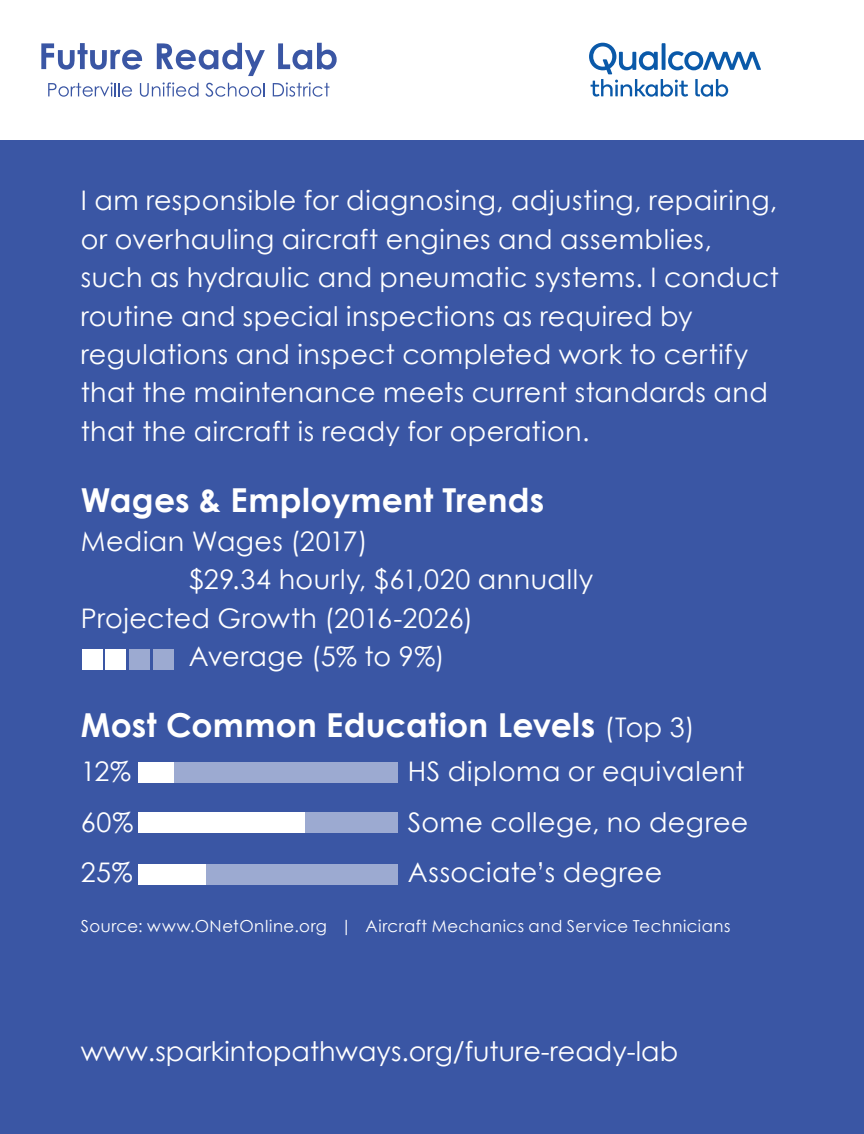
<style>
.page{position:relative;width:864px;height:1134px;background:#3a56a4}
.page>*{position:absolute;margin:0;border:0;box-sizing:border-box;transform-origin:0 0}
.t1{font:700 33px "Century Gothic";letter-spacing:.01em;color:#fff}
.t2{font:27px/38.4px "Century Gothic";letter-spacing:.015em;color:#fff}
.t3{font:27px "Century Gothic";letter-spacing:-.005em;color:#fff}
.t4{font:16.5px "Century Gothic";letter-spacing:.035em;color:#fff}
.s1{font-weight:400;font-size:27px}
</style>
<div class="page">
<div style="left:0;top:0;width:864px;height:140px;background:#fff"></div>
<svg style="left:589px;top:43px;width:172px;height:54px"></svg>
<svg style="left:41px;top:43px;width:101px;height:27px"></svg>
<svg style="left:157px;top:43px;width:108px;height:33px"></svg>
<svg style="left:278px;top:43px;width:59px;height:27px"></svg>
<svg style="left:48px;top:82px;width:84px;height:15px"></svg>
<svg style="left:140px;top:82px;width:59px;height:15px"></svg>
<svg style="left:205px;top:83px;width:60px;height:14px"></svg>
<svg style="left:273px;top:82px;width:56px;height:15px"></svg>
<div style="left:82px;top:649px;width:20px;height:21px;background:#fff"></div>
<div style="left:138px;top:762px;width:259px;height:21px;background:#9caad1"></div>
<div style="left:138px;top:812px;width:259px;height:21px;background:#9caad1"></div>
<div style="left:138px;top:865px;width:259px;height:20px;background:#9caad1"></div>
<div style="left:153px;top:649px;width:21px;height:21px;background:#9caad1"></div>
<div style="left:106px;top:649px;width:20px;height:21px;background:#fff"></div>
<div style="left:129px;top:649px;width:21px;height:21px;background:#9caad1"></div>
<div style="left:138px;top:762px;width:36px;height:21px;background:#fff"></div>
<div style="left:138px;top:812px;width:167px;height:21px;background:#fff"></div>
<div style="left:138px;top:865px;width:67px;height:20px;background:#fff"></div>
<p class="t2" style="left:81px;top:181px;width:700px">I am responsible for diagnosing, adjusting, repairing, or overhauling aircraft engines and assemblies, such as hydraulic and pneumatic systems. I conduct routine and special inspections as required by regulations and inspect completed work to certify that the maintenance meets current standards and that the aircraft is ready for operation.</p>
<p class="t1" style="left:81px;top:475px;width:465px">Wages &amp; Employment Trends</p>
<p class="t2" style="left:81px;top:521px;width:288px">Median Wages (2017)</p>
<p class="t2" style="left:189px;top:560px;width:406px">$29.34 hourly, $61,020 annually</p>
<p class="t2" style="left:81px;top:598px;width:394px">Projected Growth (2016-2026)</p>
<p class="t3" style="left:189px;top:637px;width:257px">Average (5% to 9%)</p>
<p class="t1" style="left:81px;top:700px;width:615px">Most Common Education Levels <span class="s1">(Top 3)</span></p>
<p class="t2" style="left:81px;top:752px;width:52px">12%</p>
<p class="t2" style="left:408px;top:752px;width:338px">HS diploma or equivalent</p>
<p class="t2" style="left:81px;top:802px;width:54px">60%</p>
<p class="t2" style="left:408px;top:802px;width:342px">Some college, no degree</p>
<p class="t2" style="left:81px;top:853px;width:53px">25%</p>
<p class="t2" style="left:408px;top:853px;width:256px">Associate’s degree</p>
<p class="t4" style="left:81px;top:915px;width:651px">Source: www.ONetOnline.org | Aircraft Mechanics and Service Technicians</p>
<p class="t2" style="left:81px;top:1032px;width:599px">www.sparkintopathways.org/future-ready-lab</p>
</div>
